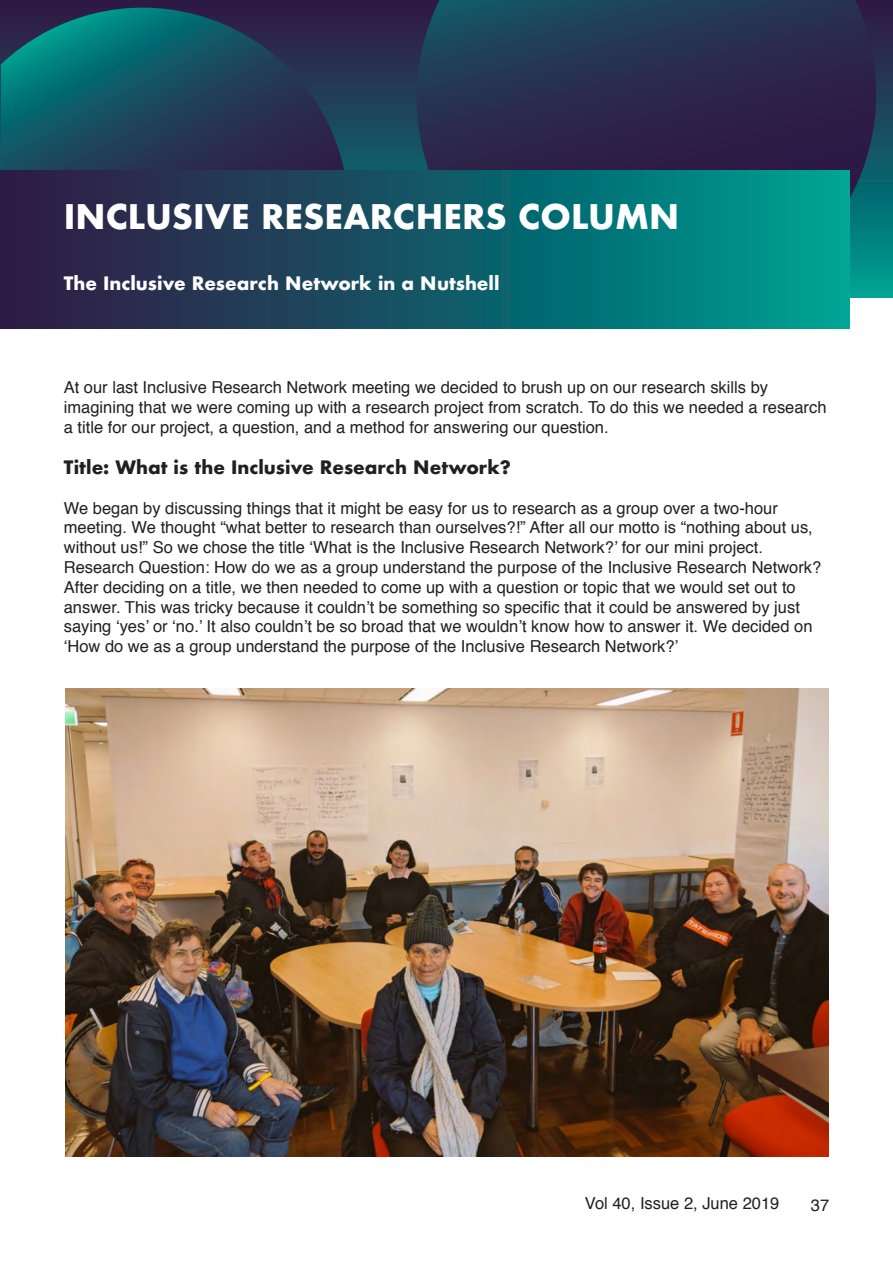
<style>
.page{position:relative;width:893px;height:1263px;background:#fff}
.page>*{position:absolute;margin:0;border:0;box-sizing:border-box;transform-origin:0 0}
.t1{font:700 33px "Futura";color:#fff}
.t2{font:700 18px "Futura";color:#231f20}
.t3{font:700 18px "Futura";color:#fff}
.t4{font:16.5px/19.8px "Helvetica";color:#231f20}
</style>
<div class="page">
<svg style="left:0;top:0;width:410px;height:170px;background:#243251"></svg>
<svg style="left:410px;top:0;width:483px;height:298px;background:#253251"></svg>
<svg style="left:1px;top:8px;width:349px;height:162px;background:#1a485d"></svg>
<div style="left:0;top:170px;width:850px;height:159px;background:linear-gradient(to right,#311540,#009e91)"></div>
<img style="left:66px;top:689px;width:763px;height:468px">
<h1 class="t1" style="left:64px;top:195px;width:617px">INCLUSIVE RESEARCHERS COLUMN</h1>
<p class="t3" style="left:64px;top:272px;width:437px">The Inclusive Research Network in a Nutshell</p>
<p class="t4" style="left:64px;top:379px;width:764px">At our last Inclusive Research Network meeting we decided to brush up on our research skills by imagining that we were coming up with a research project from scratch. To do this we needed a research a title for our project, a question, and a method for answering our question.</p>
<p class="t2" style="left:64px;top:455px;width:449px">Title: What is the Inclusive Research Network?</p>
<p class="t4" style="left:64px;top:499px;width:759px">We began by discussing things that it might be easy for us to research as a group over a two-hour meeting. We thought “what better to research than ourselves?!” After all our motto is “nothing about us, without us!” So we chose the title ‘What is the Inclusive Research Network?’ for our mini project.<br>Research Question: How do we as a group understand the purpose of the Inclusive Research Network?<br>After deciding on a title, we then needed to come up with a question or topic that we would set out to answer. This was tricky because it couldn’t be something so specific that it could be answered by just saying ‘yes’ or ‘no.’ It also couldn’t be so broad that we wouldn’t know how to answer it. We decided on ‘How do we as a group understand the purpose of the Inclusive Research Network?’</p>
<p class="t4" style="left:585px;top:1195px;width:196px">Vol 40, Issue 2, June 2019</p>
<p class="t4" style="left:811px;top:1196px;width:20px">37</p>
</div>
